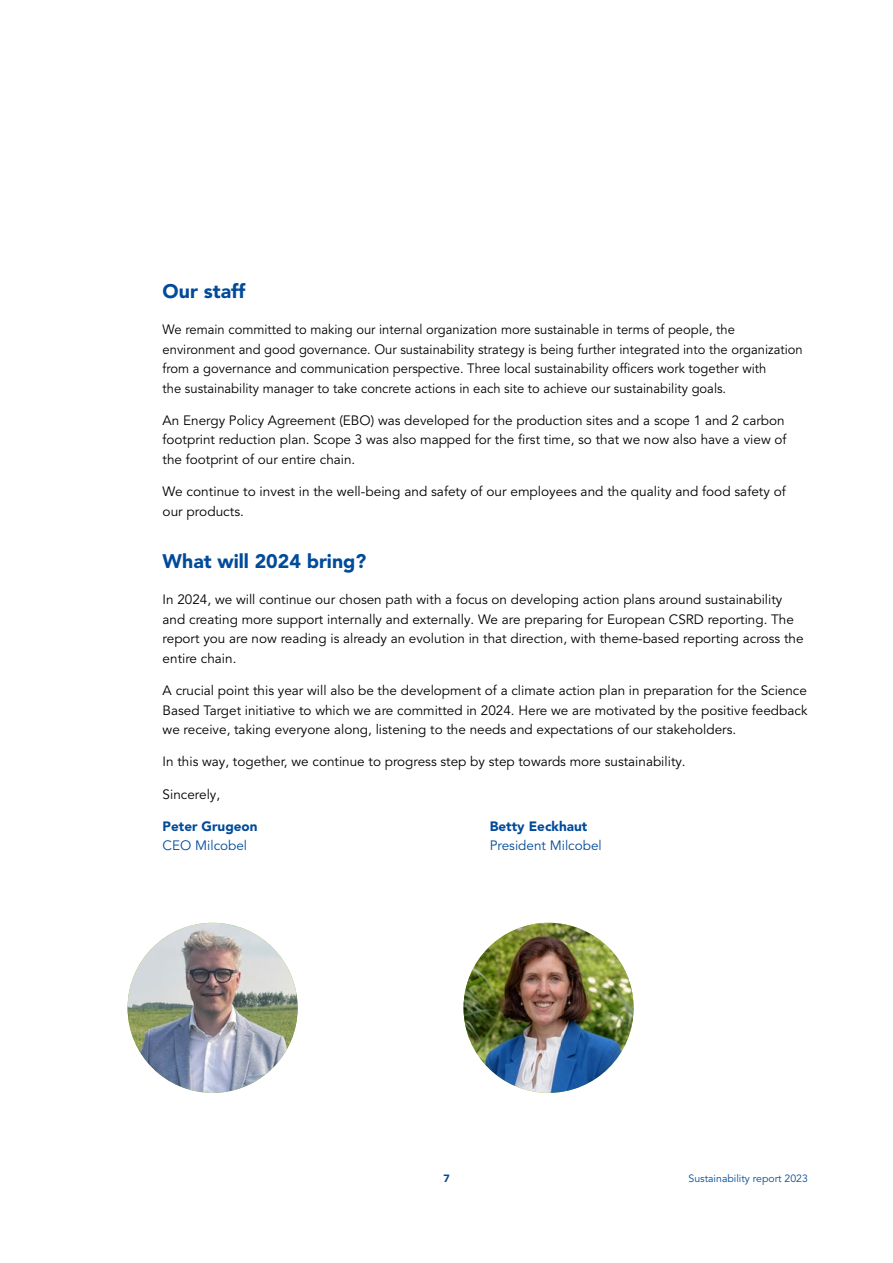
<style>
.page{position:relative;width:893px;height:1263px;background:#fff}
.page>*{position:absolute;margin:0;border:0;box-sizing:border-box;transform-origin:0 0}
.t1{font:900 19.5px "Avenir LT Pro";color:#024b9a}
.t2{font:13.5px/19.5px "Avenir LT Pro";color:#000}
.t3{font:13.5px/19.5px "Avenir LT Pro";color:#000;scale:.96 1}
.t4{font:13.5px "Avenir LT Pro";color:#024b9a}
.t5{font:900 13.5px "Avenir LT Pro";color:#024b9a}
.t6{font:10.5px "Avenir LT Pro";color:#024b9a}
.t7{font:900 10.5px "Avenir LT Pro";color:#024b9a}
</style>
<div class="page">
<img style="left:128px;top:923px;width:170px;height:170px;border-radius:85px">
<img style="left:463px;top:923px;width:171px;height:170px;border-radius:85px">
<h1 class="t1" style="left:163px;top:279px;width:84px">Our staff</h1>
<p class="t3" style="left:163px;top:320px;width:668px">We remain committed to making our internal organization more sustainable in terms of people, the environment and good governance. Our sustainability strategy is being further integrated into the organization from a governance and communication perspective. Three local sustainability officers work together with<br>the sustainability manager to take concrete actions in each site to achieve our sustainability goals.</p>
<p class="t2" style="left:163px;top:411px;width:625px">An Energy Policy Agreement (EBO) was developed for the production sites and a scope 1 and 2 carbon footprint reduction plan. Scope 3 was also mapped for the first time, so that we now also have a view of the footprint of our entire chain.</p>
<p class="t2" style="left:163px;top:482px;width:625px">We continue to invest in the well-being and safety of our employees and the quality and food safety of our products.</p>
<h1 class="t1" style="left:163px;top:549px;width:205px">What will 2024 bring?</h1>
<p class="t2" style="left:163px;top:590px;width:642px">In 2024, we will continue our chosen path with a focus on developing action plans around sustainability and creating more support internally and externally. We are preparing for European CSRD reporting. The report you are now reading is already an evolution in that direction, with theme-based reporting across the entire chain.</p>
<p class="t2" style="left:163px;top:681px;width:646px;text-align:justify">A crucial point this year will also be the development of a climate action plan in preparation for the Science Based Target initiative to which we are committed in 2024. Here we are motivated by the positive feedback we receive, taking everyone along, listening to the needs and expectations of our stakeholders.</p>
<p class="t2" style="left:163px;top:752px;width:525px">In this way, together, we continue to progress step by step towards more sustainability.</p>
<p class="t2" style="left:163px;top:784px;width:59px">Sincerely,</p>
<p class="t5" style="left:163px;top:818px;width:96px">Peter Grugeon</p>
<p class="t4" style="left:163px;top:838px;width:86px">CEO Milcobel</p>
<p class="t5" style="left:490px;top:818px;width:99px">Betty Eeckhaut</p>
<p class="t4" style="left:490px;top:838px;width:113px">President Milcobel</p>
<p class="t7" style="left:443px;top:1172px;width:8px">7</p>
<p class="t6" style="left:689px;top:1172px;width:121px">Sustainability report 2023</p>
</div>
